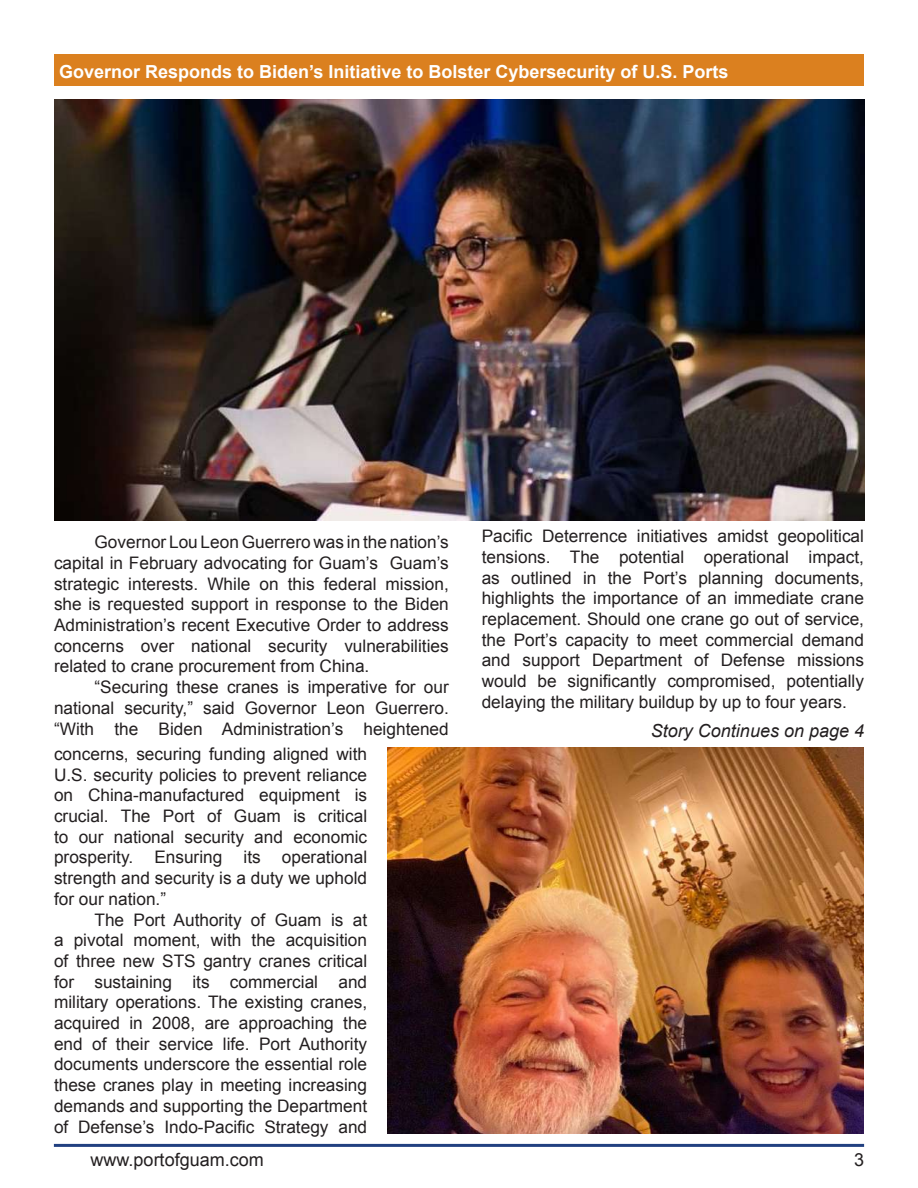
<style>
.page{position:relative;width:918px;height:1188px;background:#fff}
.page>*{position:absolute;margin:0;border:0;box-sizing:border-box;transform-origin:0 0}
.t1{font:700 18px "Arial";color:#fff}
.t2{font:italic 18px "Arial";color:#231f20}
.t3{font:18px "Arial";color:#231f20}
.t4{font:17.25px/20.7px "Arial";color:#231f20;text-align:justify}
</style>
<div class="page">
<div style="left:54px;top:54px;width:810px;height:28px;background:#db801f"></div>
<div style="left:54px;top:58px;width:810px;height:28px;background:#db801f"></div>
<hr style="left:54px;top:1144px;width:810px;height:3px;background:#214080">
<img style="left:54px;top:99px;width:810px;height:422px">
<img style="left:387px;top:747px;width:477px;height:387px">
<p class="t1" style="left:59px;top:60px;width:671px">Governor Responds to Biden’s Initiative to Bolster Cybersecurity of U.S. Ports</p>
<p class="t4" style="left:482px;top:526px;width:384px">Pacific Deterrence initiatives amidst geopolitical tensions. The potential operational impact, as outlined in the Port’s planning documents, highlights the importance of an immediate crane replacement. Should one crane go out of service, the Port’s capacity to meet commercial demand and support Department of Defense missions would be significantly compromised, potentially delaying the military buildup by up to four years.</p>
<p class="t2" style="left:651px;top:719px;width:215px">Story Continues on page 4</p>
<p class="t4" style="left:54px;top:532px;width:396px;text-indent:40px">Governor Lou Leon Guerrero was in the nation’s capital in February advocating for Guam’s Guam’s strategic interests. While on this federal mission, she is requested support in response to the Biden Administration’s recent Executive Order to address concerns over national security vulnerabilities related to crane procurement from China.</p>
<p class="t4" style="left:54px;top:677px;width:396px;text-indent:40px">“Securing these cranes is imperative for our national security,” said Governor Leon Guerrero. “With the Biden Administration’s heightened</p>
<p class="t4" style="left:54px;top:744px;width:315px">concerns, securing funding aligned with U.S. security policies to prevent reliance on China-manufactured equipment is crucial. The Port of Guam is critical to our national security and economic prosperity. Ensuring its operational strength and security is a duty we uphold for our nation.”</p>
<p class="t4" style="left:54px;top:909px;width:315px;text-indent:40px">The Port Authority of Guam is at a pivotal moment, with the acquisition of three new STS gantry cranes critical for sustaining its commercial and military operations. The existing cranes, acquired in 2008, are approaching the end of their service life. Port Authority documents underscore the essential role these cranes play in meeting increasing demands and supporting the Department of Defense’s Indo-Pacific Strategy and</p>
<p class="t3" style="left:91px;top:1148px;width:175px">www.portofguam.com</p>
<p class="t3" style="left:854px;top:1148px;width:12px">3</p>
</div>
